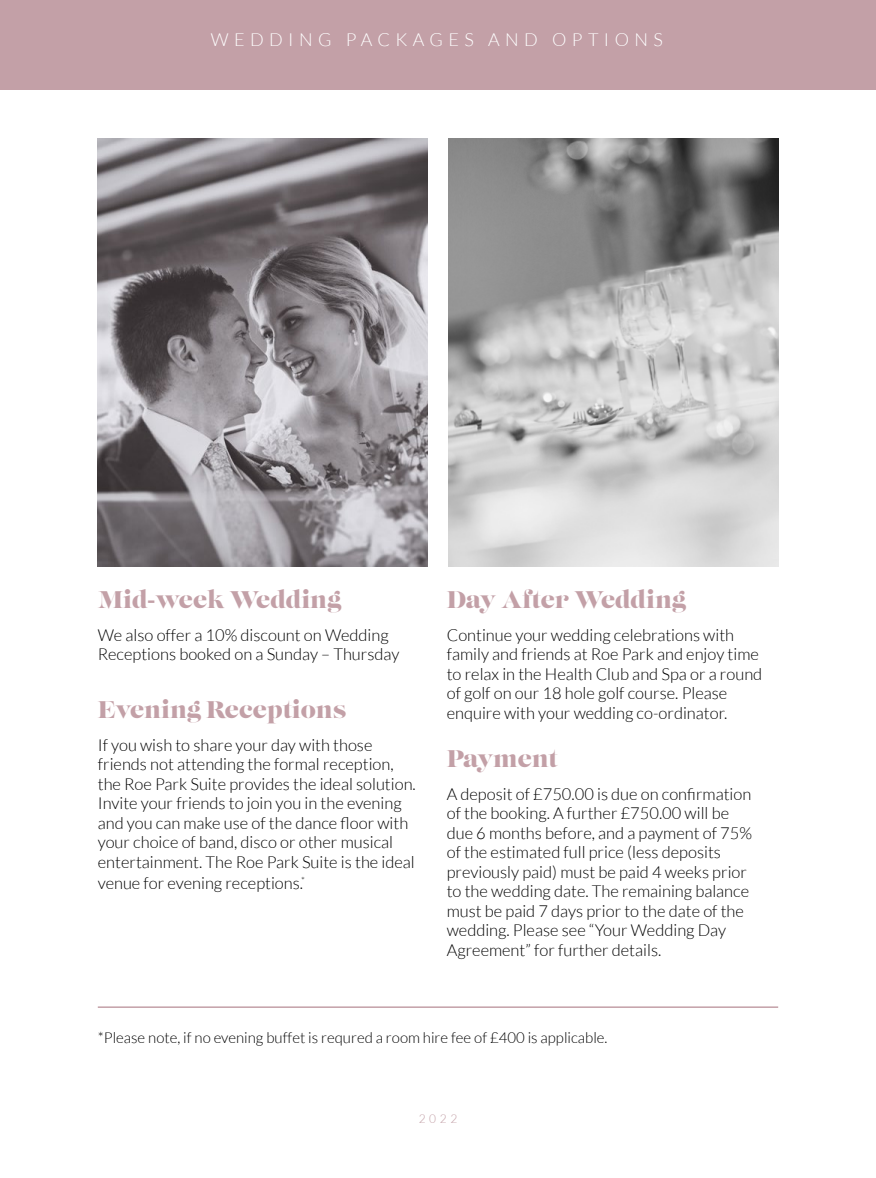
<style>
.page{position:relative;width:876px;height:1178px;background:#fff}
.page>*{position:absolute;margin:0;border:0;box-sizing:border-box;transform-origin:0 0}
.t1{font:24px "Lust";color:#c3a0a7}
.t2{font:24px "Lust";letter-spacing:-.02em;color:#c3a0a7}
.t3{font:300 18px "Lato";letter-spacing:.3em;color:#fff}
.t4{font:300 16.5px/19.5px "Lato";color:#000}
.t5{font:300 15px "Lato";color:#000}
.t6{font:300 12px "Lato";color:#c3a0a7}
.s1{font-family:"Myriad Pro";font-weight:700}
</style>
<div class="page">
<img style="left:449px;top:138px;width:329px;height:428px">
<img style="left:98px;top:138px;width:329px;height:428px">
<hr style="left:98px;top:1006px;width:680px;height:2px;background:#c3a0a7">
<div style="left:0;top:0;width:876px;height:89px;background:#c3a0a7"></div>
<p class="t3" style="left:211px;top:30px;width:453px">WEDDING PACKAGES AND OPTIONS</p>
<h1 class="t1" style="left:98px;top:585px;width:245px">Mid<span class="s1">-</span>week Wedding</h1>
<p class="t4" style="left:98px;top:625px;width:303px">We also offer a 10% discount on Wedding<br>Receptions booked on a Sunday – Thursday</p>
<h1 class="t1" style="left:98px;top:695px;width:250px">Evening Receptions</h1>
<p class="t4" style="left:98px;top:735px;width:320px">If you wish to share your day with those friends not attending the formal reception, the Roe Park Suite provides the ideal solution.<br>Invite your friends to join you in the evening and you can make use of the dance floor with your choice of band, disco or other musical entertainment. The Roe Park Suite is the ideal</p>
<p class="t4" style="left:98px;top:874px;width:209px">venue for evening receptions.<sup>*</sup></p>
<h1 class="t1" style="left:447px;top:585px;width:241px">Day After Wedding</h1>
<p class="t4" style="left:447px;top:625px;width:317px">Continue your wedding celebrations with family and friends at Roe Park and enjoy time to relax in the Health Club and Spa or a round of golf on our 18 hole golf course. Please enquire with your wedding co-ordinator.</p>
<h1 class="t2" style="left:447px;top:744px;width:112px">Payment</h1>
<p class="t4" style="left:447px;top:784px;width:307px">A deposit of £750.00 is due on confirmation of the booking. A further £750.00 will be due 6 months before, and a payment of 75% of the estimated full price (less deposits previously paid) must be paid 4 weeks prior to the wedding date. The remaining balance must be paid 7 days prior to the date of the wedding. Please see “Your Wedding Day Agreement” for further details.</p>
<p class="t5" style="left:98px;top:1029px;width:511px">*Please note, if no evening buffet is requred a room hire fee of £400 is applicable.</p>
<p class="t6" style="left:419px;top:1112px;width:40px">2022</p>
</div>
